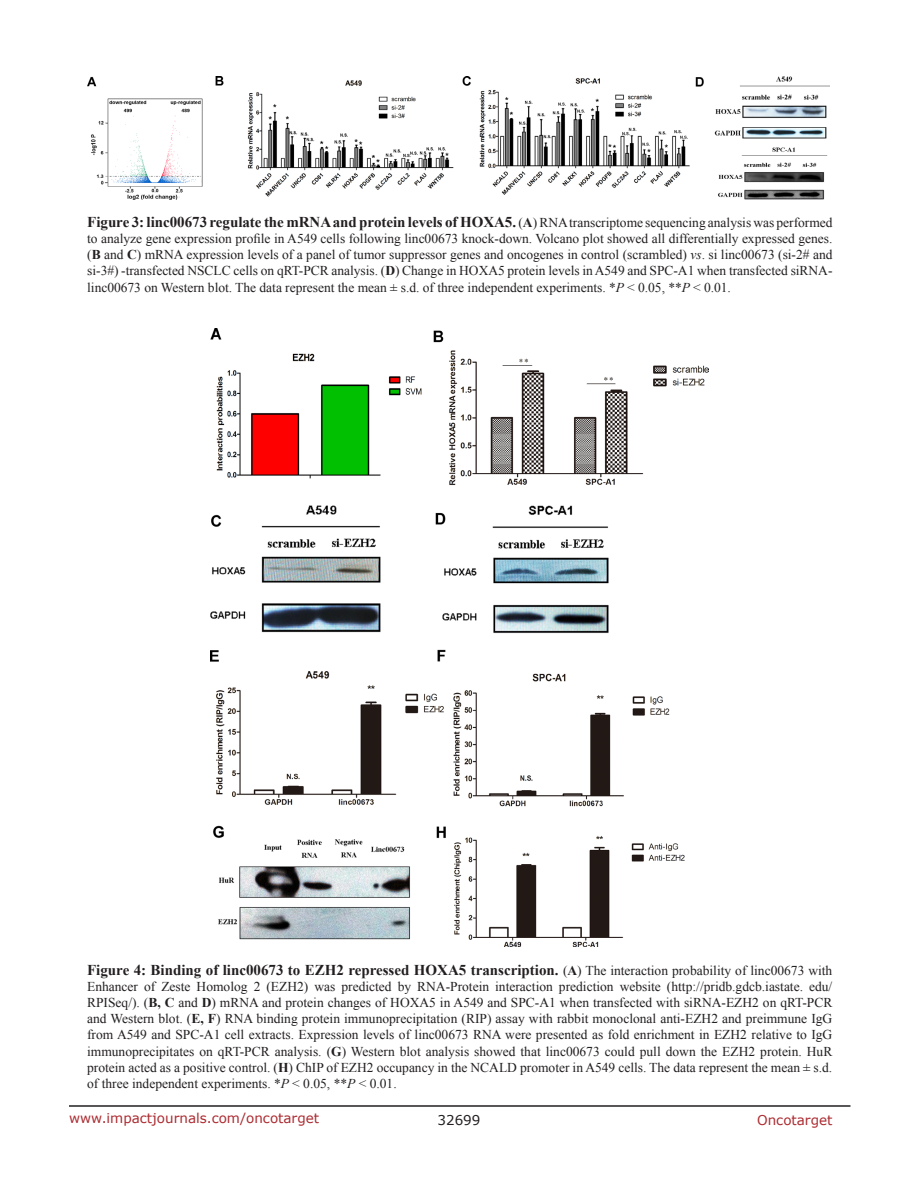
<style>
.page{position:relative;width:918px;height:1188px;background:#fff}
.page>*{position:absolute;margin:0;border:0;box-sizing:border-box;transform-origin:0 0}
.FigureText{font:700 15px "Times New Roman";color:#231f20}
.FigureText-2{font:13.5px/16.2px "Times New Roman";color:#231f20;text-align:justify}
.t1{font:13.5px "Verdana";color:#ac2b31}
.t2{font:13.5px "Verdana";color:#231f20}
.s1{font-weight:400;font-size:13.5px}
.s2{font-size:13.5px}
.s3{font-weight:700}
.s4{font-style:italic}
</style>
<div class="page">
<hr style="left:69px;top:1105px;width:781px;height:2px;background:#231f20">
<img style="left:87px;top:76px;width:743px;height:123px">
<img style="left:211px;top:329px;width:498px;height:617px">
<p class="FigureText" style="left:87px;top:211px;width:747px">Figure 3: linc00673 regulate the mRNA and protein levels of HOXA5. <span class="s1">(</span><span class="s2">A</span><span class="s1">) RNA transcriptome sequencing analysis was performed</span></p>
<p class="FigureText-2" style="left:87px;top:230px;width:747px">to analyze gene expression profile in A549 cells following linc00673 knock-down. Volcano plot showed all differentially expressed genes. (<span class="s3">B</span> and <span class="s3">C</span>) mRNA expression levels of a panel of tumor suppressor genes and oncogenes in control (scrambled) <span class="s4">vs</span>. si linc00673 (si-2# and si-3#) -transfected NSCLC cells on qRT-PCR analysis. (<span class="s3">D</span>) Change in HOXA5 protein levels in A549 and SPC-A1 when transfected siRNA&shy;linc00673 on Western blot. The data represent the mean ± s.d. of three independent experiments. *<span class="s4">P</span> &lt; 0.05, **<span class="s4">P</span> &lt; 0.01.</p>
<p class="FigureText" style="left:87px;top:959px;width:747px">Figure 4: Binding of linc00673 to EZH2 repressed HOXA5 transcription. <span class="s1">(</span><span class="s2">A</span><span class="s1">) The interaction probability of linc00673 with</span></p>
<p class="FigureText-2" style="left:87px;top:978px;width:747px">Enhancer of Zeste Homolog 2 (EZH2) was predicted by RNA-Protein interaction prediction website (http://pridb.gdcb.iastate. edu/ RPISeq/). (<span class="s3">B, C</span> and <span class="s3">D</span>) mRNA and protein changes of HOXA5 in A549 and SPC-A1 when transfected with siRNA-EZH2 on qRT-PCR and Western blot. (<span class="s3">E, F</span>) RNA binding protein immunoprecipitation (RIP) assay with rabbit monoclonal anti-EZH2 and preimmune IgG from A549 and SPC-A1 cell extracts. Expression levels of linc00673 RNA were presented as fold enrichment in EZH2 relative to IgG immunoprecipitates on qRT-PCR analysis. (<span class="s3">G</span>) Western blot analysis showed that linc00673 could pull down the EZH2 protein. HuR protein acted as a positive control. (<span class="s3">H</span>) ChIP of EZH2 occupancy in the NCALD promoter in A549 cells. The data represent the mean ± s.d. of three independent experiments. *<span class="s4">P</span> &lt; 0.05, **<span class="s4">P</span> &lt; 0.01.</p>
<p class="t1" style="left:69px;top:1109px;width:252px">www.impactjournals.com/oncotarget</p>
<p class="t2" style="left:438px;top:1111px;width:44px">32699</p>
<p class="t1" style="left:757px;top:1111px;width:77px">Oncotarget</p>
</div>
